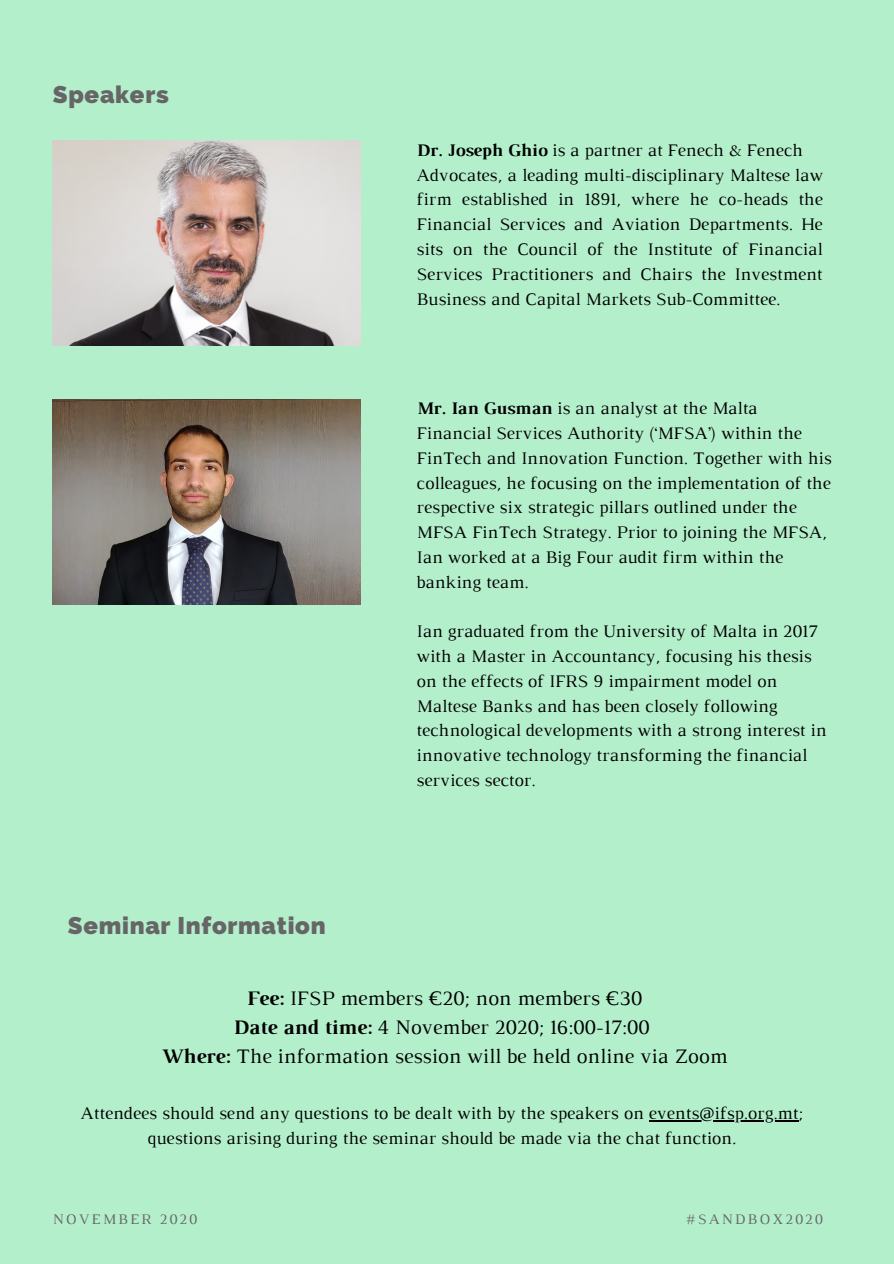
<style>
.page{position:relative;width:894px;height:1264px;background:#fff}
.page>*{position:absolute;margin:0;border:0;box-sizing:border-box;transform-origin:0 0}
.t1{font:800 24px "Raleway";letter-spacing:.03em;color:#666}
.t2{font:21px/29.2px "Luthier";color:#000;text-align:center}
.t3{font:18px/24.8px "Luthier";color:#000}
.t4{font:14.85px "Luthier";letter-spacing:.14em;color:#666}
.s1{font-weight:700}
</style>
<div class="page">
<div style="left:0;top:0;width:893px;height:1263px;background:#b4efcc"></div>
<img style="left:53px;top:141px;width:307px;height:205px">
<img style="left:53px;top:399px;width:307px;height:205px">
<hr style="left:648px;top:1120px;width:150px;height:1px;background:#000">
<h1 class="t1" style="left:53px;top:80px;width:117px">Speakers</h1>
<h1 class="t1" style="left:68px;top:911px;width:259px">Seminar Information</h1>
<p class="t3" style="left:416px;top:139px;width:407px"><span class="s1">Dr. Joseph Ghio</span> is a partner at Fenech &amp; Fenech Advocates, a leading multi-disciplinary Maltese law firm established in 1891, where he co-heads the Financial Services and Aviation Departments. He sits on the Council of the Institute of Financial Services Practitioners and Chairs the Investment Business and Capital Markets Sub-Committee.</p>
<p class="t3" style="left:416px;top:397px;width:416px"><span class="s1">Mr. Ian Gusman</span> is an analyst at the Malta Financial Services Authority (‘MFSA’) within the FinTech and Innovation Function. Together with his colleagues, he focusing on the implementation of the respective six strategic pillars outlined under the MFSA FinTech Strategy. Prior to joining the MFSA, Ian worked at a Big Four audit firm within the banking team.</p>
<p class="t3" style="left:416px;top:620px;width:411px">Ian graduated from the University of Malta in 2017 with a Master in Accountancy, focusing his thesis on the effects of IFRS 9 impairment model on Maltese Banks and has been closely following technological developments with a strong interest in innovative technology transforming the financial services sector.</p>
<p class="t2" style="left:161px;top:984px;width:568px"><span class="s1">Fee:</span> IFSP members €20; non members €30<br><span class="s1">Date and time:</span> 4 November 2020; 16:00-17:00<br><span class="s1">Where:</span> The information session will be held online via Zoom</p>
<p class="t3" style="left:81px;top:1102px;width:723px;text-align:center">Attendees should send any questions to be dealt with by the speakers on events@ifsp.org.mt; questions arising during the seminar should be made via the chat function.</p>
<p class="t4" style="left:53px;top:1213px;width:146px">NOVEMBER 2020</p>
<p class="t4" style="left:685px;top:1213px;width:138px">#SANDBOX2020</p>
</div>
